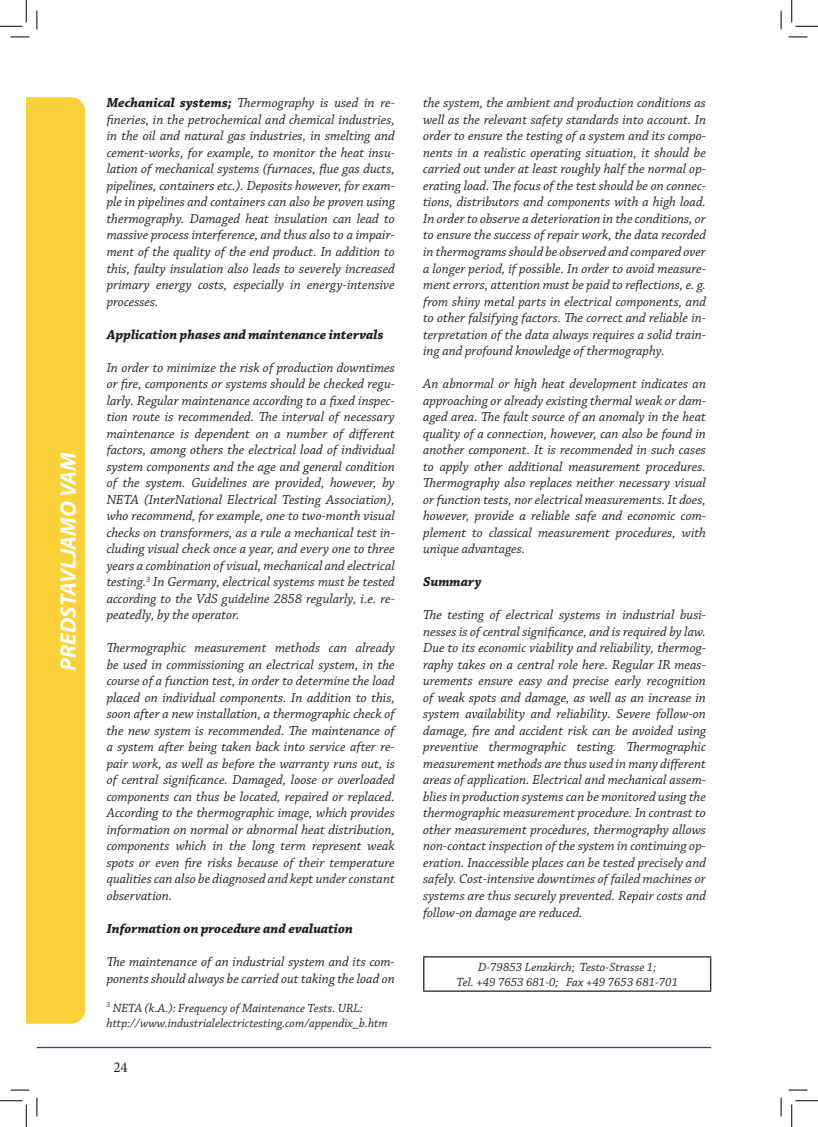
<style>
.page{position:relative;width:818px;height:1127px;background:#fff}
.page>*{position:absolute;margin:0;border:0;box-sizing:border-box;transform-origin:0 0}
.t1{font:italic 700 22.5px "Myriad Pro";color:#fff}
.t2{font:15px "Minion Pro";color:#231f20}
.t3{font:italic 13.75px/16.5px "Chaparral Pro";color:#231f20;text-align:justify}
.t4{font:italic 700 13.75px "Chaparral Pro";color:#231f20}
.t5{font:italic 12.5px/15px "Chaparral Pro";color:#231f20}
.s1{font-weight:700}
</style>
<div class="page">
<hr style="left:37px;top:1046px;width:674px;height:1px;background:#25408f">
<hr style="left:423px;top:955px;width:288px;height:2px;background:#231f20">
<hr style="left:423px;top:957px;width:1px;height:33px;background:#231f20">
<hr style="left:710px;top:957px;width:1px;height:33px;background:#231f20">
<hr style="left:423px;top:990px;width:288px;height:1px;background:#231f20">
<div style="left:26px;top:97px;width:59px;height:926px;background:#fbd13a"></div>
<svg style="left:11px;top:36px;width:18px;height:2px"></svg>
<svg style="left:788px;top:36px;width:19px;height:2px"></svg>
<svg style="left:11px;top:1089px;width:18px;height:1px"></svg>
<svg style="left:788px;top:1089px;width:19px;height:1px"></svg>
<svg style="left:36px;top:11px;width:2px;height:18px"></svg>
<svg style="left:36px;top:1097px;width:2px;height:18px"></svg>
<svg style="left:780px;top:11px;width:2px;height:18px"></svg>
<svg style="left:780px;top:1097px;width:2px;height:18px"></svg>
<svg style="left:0;top:0;width:27px;height:27px"></svg>
<svg style="left:0;top:1100px;width:27px;height:26px"></svg>
<svg style="left:791px;top:0;width:27px;height:27px"></svg>
<svg style="left:791px;top:1100px;width:27px;height:26px"></svg>
<h1 class="t1" style="left:53px;top:670px;width:220px;rotate:-90deg">PREDSTAVLJAMO VAM</h1>
<p class="t3" style="left:107px;top:95px;width:290px"><span class="s1">Mechanical systems;</span> Thermography is used in re&shy;fineries, in the petrochemical and chemical industries, in the oil and natural gas industries, in smelting and cement-works, for example, to monitor the heat insu&shy;lation of mechanical systems (furnaces, flue gas ducts, pipelines, containers etc.). Deposits however, for exam&shy;ple in pipelines and containers can also be proven using thermography. Damaged heat insulation can lead to massive process interference, and thus also to a impair&shy;ment of the quality of the end product. In addition to this, faulty insulation also leads to severely increased primary energy costs, especially in energy-intensive processes.</p>
<p class="t4" style="left:107px;top:326px;width:278px">Application phases and maintenance intervals</p>
<p class="t3" style="left:107px;top:359px;width:290px">In order to minimize the risk of production downtimes or fire, components or systems should be checked regu&shy;larly. Regular maintenance according to a fixed inspec&shy;tion route is recommended. The interval of necessary maintenance is dependent on a number of different factors, among others the electrical load of individual system components and the age and general condition of the system. Guidelines are provided, however, by NETA (InterNational Electrical Testing Association), who recommend, for example, one to two-month visual checks on transformers, as a rule a mechanical test in&shy;cluding visual check once a year, and every one to three years a combination of visual, mechanical and electrical testing.<sup>3</sup> In Germany, electrical systems must be tested according to the VdS guideline 2858 regularly, i.e. re&shy;peatedly, by the operator.</p>
<p class="t3" style="left:107px;top:640px;width:290px">Thermographic measurement methods can already be used in commissioning an electrical system, in the course of a function test, in order to determine the load placed on individual components. In addition to this, soon after a new installation, a thermographic check of the new system is recommended. The maintenance of a system after being taken back into service after re&shy;pair work, as well as before the warranty runs out, is of central significance. Damaged, loose or overloaded components can thus be located, repaired or replaced.<br>According to the thermographic image, which provides information on normal or abnormal heat distribution, components which in the long term represent weak spots or even fire risks because of their temperature qualities can also be diagnosed and kept under constant observation.</p>
<p class="t4" style="left:107px;top:920px;width:248px">Information on procedure and evaluation</p>
<p class="t3" style="left:107px;top:953px;width:290px">The maintenance of an industrial system and its com&shy;ponents should always be carried out taking the load on</p>
<p class="t5" style="left:107px;top:1000px;width:283px"><sup>3</sup> NETA (k.A.): Frequency of Maintenance Tests. URL: http://www.industrialelectrictesting.com/appendix_b.htm</p>
<p class="t2" style="left:113px;top:1056px;width:16px">24</p>
<p class="t3" style="left:423px;top:95px;width:284px">the system, the ambient and production conditions as well as the relevant safety standards into account. In order to ensure the testing of a system and its compo&shy;nents in a realistic operating situation, it should be carried out under at least roughly half the normal op&shy;erating load. The focus of the test should be on connec&shy;tions, distributors and components with a high load.<br>In order to observe a deterioration in the conditions, or to ensure the success of repair work, the data recorded in thermograms should be observed and compared over a longer period, if possible. In order to avoid measure&shy;ment errors, attention must be paid to reflections, e. g. from shiny metal parts in electrical components, and to other falsifying factors. The correct and reliable in&shy;terpretation of the data always requires a solid train&shy;ing and profound knowledge of thermography.</p>
<p class="t3" style="left:423px;top:376px;width:284px">An abnormal or high heat development indicates an approaching or already existing thermal weak or dam&shy;aged area. The fault source of an anomaly in the heat quality of a connection, however, can also be found in another component. It is recommended in such cases to apply other additional measurement procedures.<br>Thermography also replaces neither necessary visual or function tests, nor electrical measurements. It does, however, provide a reliable safe and economic com&shy;plement to classical measurement procedures, with unique advantages.</p>
<p class="t4" style="left:423px;top:573px;width:60px">Summary</p>
<p class="t3" style="left:423px;top:607px;width:284px">The testing of electrical systems in industrial busi&shy;nesses is of central significance, and is required by law.<br>Due to its economic viability and reliability, thermog&shy;raphy takes on a central role here. Regular IR meas&shy;urements ensure easy and precise early recognition of weak spots and damage, as well as an increase in system availability and reliability. Severe follow-on damage, fire and accident risk can be avoided using preventive thermographic testing. Thermographic measurement methods are thus used in many different areas of application. Electrical and mechanical assem&shy;blies in production systems can be monitored using the thermographic measurement procedure. In contrast to other measurement procedures, thermography allows non-contact inspection of the system in continuing op&shy;eration. Inaccessible places can be tested precisely and safely. Cost-intensive downtimes of failed machines or systems are thus securely prevented. Repair costs and follow-on damage are reduced.</p>
<p class="t5" style="left:456px;top:959px;width:223px;text-align:center">D-79853 Lenzkirch; Testo-Strasse 1;<br>Tel. +49 7653 681-0; Fax +49 7653 681-701</p>
</div>
